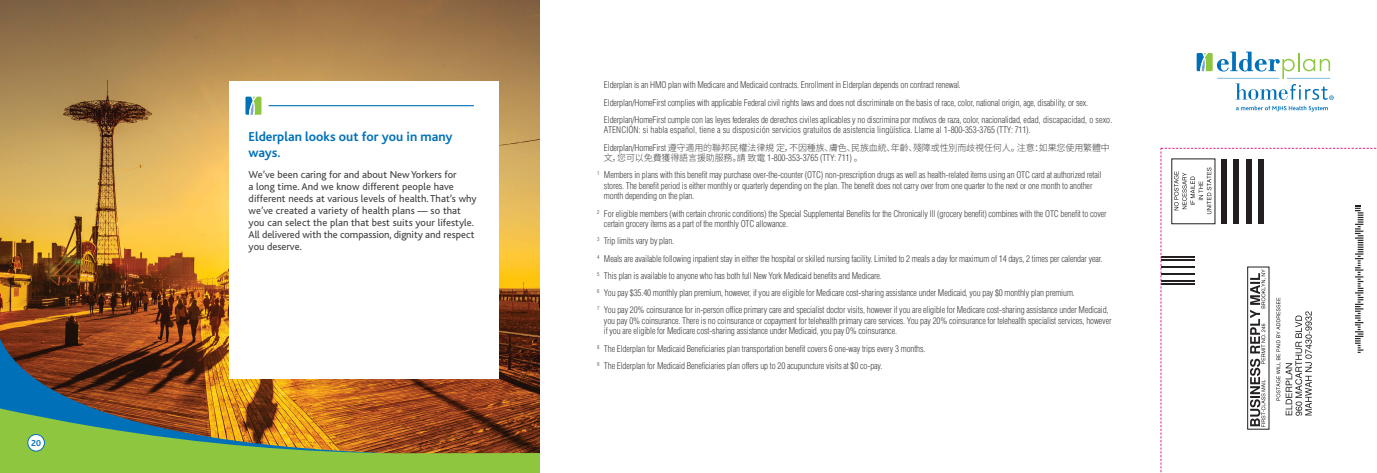
<style>
.page{position:relative;width:1377px;height:473px;background:#fff}
.page>*{position:absolute;margin:0;border:0;box-sizing:border-box;transform-origin:0 0}
.t1{font:700 13.5px/16.5px "Bliss";color:#0071b9}
.t2{font:10.5px/12px "Bliss";letter-spacing:.005em;color:#414042}
.t3{font:300 condensed 9px/17.2px "Helvetica";letter-spacing:-.015em;color:#414042}
.t4{font:300 condensed 9px "Helvetica";letter-spacing:.01em;color:#414042}
.t5{font:300 9px "Source Han Sans SC";letter-spacing:-.015em;color:#414042}
.t6{font:700 9px "Bliss";color:#0071b9}
.s1{font-family:"Helvetica";font-stretch:condensed}
.s2{font-family:"Source Han Sans SC";font-stretch:normal}
</style>
<div class="page">
<img style="left:0;top:0;width:540px;height:407px">
<svg style="left:0;top:311px;width:397px;height:96px;background:#854f27"></svg>
<svg style="left:0;top:407px;width:540px;height:65px;background:#8c8c37"></svg>
<div style="left:28px;top:434px;width:16px;height:17px;background:#fff;border-radius:50%"></div>
<div style="left:27px;top:434px;width:18px;height:17px;border:1px solid #0071b9;border-radius:50%"></div>
<svg style="left:1197px;top:52px;width:137px;height:48px"></svg>
<svg style="left:1236px;top:106px;width:92px;height:6px"></svg>
<div style="left:230px;top:81px;width:270px;height:297px;background:#fff"></div>
<hr style="left:269px;top:105px;width:205px;height:1px;background:#0071b9">
<svg style="left:245px;top:97px;width:16px;height:18px"></svg>
<svg style="left:1161px;top:148px;width:216px;height:324px"></svg>
<p class="t6" style="left:31px;top:438px;width:11px">20</p>
<h1 class="t1" style="left:249px;top:128px;width:206px">Elderplan looks out for you in many ways.</h1>
<p class="t2" style="left:249px;top:168px;width:230px">We’ve been caring for and about New Yorkers for<br>a long time. And we know different people have different needs at various levels of health. That’s why we’ve created a variety of health plans — so that you can select the plan that best suits your lifestyle.<br>All delivered with the compassion, dignity and respect you deserve.</p>
<p class="t3" style="left:604px;top:76px;width:510px">Elderplan is an HMO plan with Medicare and Medicaid contracts. Enrollment in Elderplan depends on contract renewal.<br>Elderplan/HomeFirst complies with applicable Federal civil rights laws and does not discriminate on the basis of race, color, national origin, age, disability, or sex.<br>Elderplan/HomeFirst cumple con las leyes federales de derechos civiles aplicables y no discrimina por motivos de raza, color, nacionalidad, edad, discapacidad, o sexo.</p>
<p class="t4" style="left:604px;top:125px;width:428px">ATENCIÓN: si habla español, tiene a su disposición servicios gratuitos de asistencia lingüística. Llame al 1-800-353-3765 (TTY: 711).</p>
<p class="t5" style="left:604px;top:142px;width:507px"><span class="s1">Elderplan/HomeFirst</span> 遵守適用的聯邦民權法律規 定，不因種族、膚色、民族血統、年齡、殘障或性別而歧視任何人。注意：如果您使用繁體中</p>
<p class="t3" style="left:597px;top:149px;width:506px;text-indent:7px"><span class="s2">文，您可以免費獲得語言援助服務。請 致電</span> 1-800-353-3765 (TTY: 711) <span class="s2">。<br></span><sup>1</sup> Members in plans with this benefit may purchase over-the-counter (OTC) non-prescription drugs as well as health-related items using an OTC card at authorized retail</p>
<p class="t3" style="left:604px;top:180px;width:490px;line-height:10.5px">stores. The benefit period is either monthly or quarterly depending on the plan. The benefit does not carry over from one quarter to the next or one month to another month depending on the plan.</p>
<p class="t3" style="left:604px;top:208px;width:504px;line-height:10.5px;text-indent:-7px"><sup>2</sup> For eligible members (with certain chronic conditions) the Special Supplemental Benefits for the Chronically Ill (grocery benefit) combines with the OTC benefit to cover certain grocery items as a part of the monthly OTC allowance.</p>
<p class="t3" style="left:597px;top:232px;width:513px"><sup>3</sup> Trip limits vary by plan.<br><sup>4</sup> Meals are available following inpatient stay in either the hospital or skilled nursing facility. Limited to 2 meals a day for maximum of 14 days, 2 times per calendar year.<br><sup>5</sup> This plan is available to anyone who has both full New York Medicaid benefits and Medicare.<br><sup>6</sup> You pay $35.40 monthly plan premium, however, if you are eligible for Medicare cost-sharing assistance under Medicaid, you pay $0 monthly plan premium.<br><sup>7</sup> You pay 20% coinsurance for in-person office primary care and specialist doctor visits, however if you are eligible for Medicare cost-sharing assistance under Medicaid,</p>
<p class="t3" style="left:604px;top:315px;width:509px;line-height:10.5px">you pay 0% coinsurance. There is no coinsurance or copayment for telehealth primary care services. You pay 20% coinsurance for telehealth specialist services, however if you are eligible for Medicare cost-sharing assistance under Medicaid, you pay 0% coinsurance.</p>
<p class="t3" style="left:597px;top:339px;width:330px"><sup>8</sup> The Elderplan for Medicaid Beneficiaries plan transportation benefit covers 6 one-way trips every 3 months.<br><sup>9</sup> The Elderplan for Medicaid Beneficiaries plan offers up to 20 acupuncture visits at $0 co-pay.</p>
</div>
